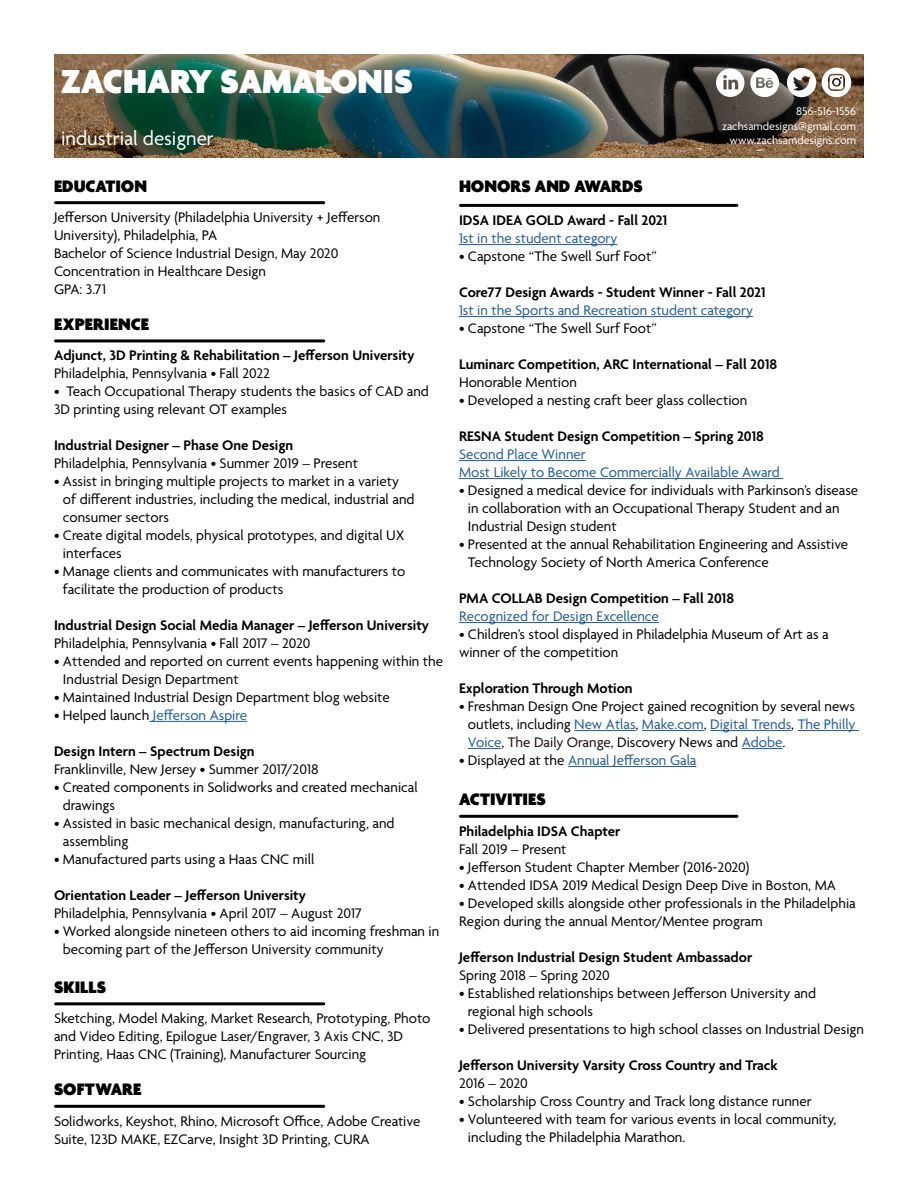
<style>
.page{position:relative;width:918px;height:1188px;background:#fff}
.page>*{position:absolute;margin:0;border:0;box-sizing:border-box;transform-origin:0 0}
.t1{font:900 36px "Agenda";color:#fff}
.t2{font:21px "Agenda";color:#fff}
.t3{font:900 18px "Agenda";color:#000}
.t4{font:15px/18px "Agenda";color:#000}
.t5{font:600 15px "Agenda";color:#000}
.t6{font:15px/18px "Agenda";color:#205d9e}
.t7{font:12px/14.4px "Agenda";color:#fff;text-align:right}
.s1{color:#000}
.s2{color:#205d9e}
.s3{color:#200b0c}
</style>
<div class="page">
<img style="left:54px;top:54px;width:810px;height:104px">
<hr style="left:56px;top:201px;width:268px;height:3px;background:#000">
<hr style="left:56px;top:339px;width:268px;height:3px;background:#000">
<hr style="left:149px;top:721px;width:98px;height:1px;background:#205d9e">
<hr style="left:56px;top:1002px;width:268px;height:3px;background:#000">
<hr style="left:56px;top:1105px;width:268px;height:3px;background:#000">
<hr style="left:460px;top:815px;width:277px;height:3px;background:#000">
<hr style="left:460px;top:204px;width:277px;height:3px;background:#000">
<hr style="left:459px;top:244px;width:158px;height:1px;background:#205d9e">
<hr style="left:459px;top:316px;width:294px;height:1px;background:#205d9e">
<hr style="left:459px;top:460px;width:127px;height:1px;background:#205d9e">
<hr style="left:459px;top:478px;width:324px;height:1px;background:#205d9e">
<hr style="left:459px;top:622px;width:200px;height:1px;background:#205d9e">
<hr style="left:574px;top:730px;width:62px;height:1px;background:#205d9e">
<hr style="left:642px;top:730px;width:62px;height:1px;background:#205d9e">
<hr style="left:710px;top:730px;width:81px;height:1px;background:#205d9e">
<hr style="left:798px;top:730px;width:61px;height:1px;background:#205d9e">
<hr style="left:468px;top:748px;width:33px;height:1px;background:#205d9e">
<hr style="left:742px;top:748px;width:41px;height:1px;background:#205d9e">
<hr style="left:568px;top:766px;width:128px;height:1px;background:#205d9e">
<svg style="left:716px;top:68px;width:64px;height:30px"></svg>
<svg style="left:787px;top:68px;width:29px;height:29px"></svg>
<svg style="left:822px;top:68px;width:29px;height:29px"></svg>
<h1 class="t1" style="left:61px;top:62px;width:353px">ZACHARY SAMALONIS</h1>
<h2 class="t2" style="left:61px;top:127px;width:154px">industrial designer</h2>
<p class="t3" style="left:54px;top:177px;width:94px">EDUCATION</p>
<p class="t4" style="left:54px;top:209px;width:328px">Jefferson University (Philadelphia University + Jefferson University), Philadelphia, PA<br>Bachelor of Science Industrial Design, May 2020<br>Concentration in Healthcare Design<br>GPA: 3.71</p>
<p class="t3" style="left:54px;top:315px;width:97px">EXPERIENCE</p>
<p class="t5" style="left:54px;top:347px;width:362px">Adjunct, 3D Printing &amp; Rehabilitation – Jefferson University</p>
<p class="t4" style="left:54px;top:365px;width:217px">Philadelphia, Pennsylvania • Fall 2022</p>
<p class="t4" style="left:54px;top:383px;width:376px">• Teach Occupational Therapy students the basics of CAD and<br>3D printing using relevant OT examples</p>
<p class="t5" style="left:54px;top:437px;width:241px">Industrial Designer – Phase One Design</p>
<p class="t4" style="left:54px;top:455px;width:305px">Philadelphia, Pennsylvania • Summer 2019 – Present</p>
<p class="t4" style="left:63px;top:473px;width:353px;text-indent:-9px">• Assist in bringing multiple projects to market in a variety of different industries, including the medical, industrial and consumer sectors</p>
<p class="t4" style="left:63px;top:527px;width:343px;text-indent:-9px">• Create digital models, physical prototypes, and digital UX interfaces</p>
<p class="t4" style="left:63px;top:563px;width:344px;text-indent:-9px">• Manage clients and communicates with manufacturers to facilitate the production of products</p>
<p class="t5" style="left:54px;top:617px;width:377px">Industrial Design Social Media Manager – Jefferson University</p>
<p class="t4" style="left:54px;top:635px;width:258px">Philadelphia, Pennsylvania • Fall 2017 – 2020</p>
<p class="t4" style="left:63px;top:653px;width:382px;text-indent:-9px">• Attended and reported on current events happening within the<br>Industrial Design Department</p>
<p class="t4" style="left:54px;top:689px;width:337px">• Maintained Industrial Design Department blog website</p>
<p class="t6" style="left:54px;top:707px;width:195px"><span class="s1">• Helped launch</span> Jefferson Aspire</p>
<p class="t5" style="left:54px;top:743px;width:202px">Design Intern – Spectrum Design</p>
<p class="t4" style="left:54px;top:761px;width:266px">Franklinville, New Jersey • Summer 2017/2018</p>
<p class="t4" style="left:63px;top:779px;width:356px;text-indent:-9px">• Created components in Solidworks and created mechanical drawings</p>
<p class="t4" style="left:63px;top:815px;width:333px;text-indent:-9px">• Assisted in basic mechanical design, manufacturing, and assembling</p>
<p class="t4" style="left:54px;top:851px;width:262px">• Manufactured parts using a Haas CNC mill</p>
<p class="t5" style="left:54px;top:887px;width:254px">Orientation Leader – Jefferson University</p>
<p class="t4" style="left:54px;top:905px;width:309px">Philadelphia, Pennsylvania • April 2017 – August 2017</p>
<p class="t4" style="left:63px;top:923px;width:378px;text-indent:-9px">• Worked alongside nineteen others to aid incoming freshman in becoming part of the Jefferson University community</p>
<p class="t3" style="left:54px;top:978px;width:54px">SKILLS</p>
<p class="t4" style="left:54px;top:1010px;width:378px">Sketching, Model Making, Market Research, Prototyping, Photo and Video Editing, Epilogue Laser/Engraver, 3 Axis CNC, 3D<br>Printing, Haas CNC (Training), Manufacturer Sourcing</p>
<p class="t3" style="left:54px;top:1080px;width:89px">SOFTWARE</p>
<p class="t4" style="left:54px;top:1113px;width:368px">Solidworks, Keyshot, Rhino, Microsoft Office, Adobe Creative<br>Suite, 123D MAKE, EZCarve, Insight 3D Printing, CURA</p>
<p class="t7" style="left:722px;top:105px;width:135px">856-516-1556 zachsamdesigns@gmail.com www.zachsamdesigns.com</p>
<p class="t3" style="left:459px;top:177px;width:185px">HONORS AND AWARDS</p>
<p class="t5" style="left:459px;top:212px;width:210px">IDSA IDEA GOLD Award - Fall 2021</p>
<p class="t6" style="left:459px;top:230px;width:160px">1st in the student category</p>
<p class="t4" style="left:459px;top:248px;width:199px">• Capstone “The Swell Surf Foot”</p>
<p class="t5" style="left:459px;top:284px;width:308px">Core77 Design Awards - Student Winner - Fall 2021</p>
<p class="t6" style="left:459px;top:302px;width:296px">1st in the Sports and Recreation student category</p>
<p class="t4" style="left:459px;top:320px;width:199px">• Capstone “The Swell Surf Foot”</p>
<p class="t5" style="left:459px;top:356px;width:320px">Luminarc Competition, ARC International – Fall 2018</p>
<p class="t4" style="left:459px;top:374px;width:119px">Honorable Mention</p>
<p class="t4" style="left:459px;top:392px;width:290px">• Developed a nesting craft beer glass collection</p>
<p class="t5" style="left:459px;top:428px;width:306px">RESNA Student Design Competition – Spring 2018</p>
<p class="t6" style="left:459px;top:446px;width:322px">Second Place Winner<br>Most Likely to Become Commercially Available Award</p>
<p class="t4" style="left:468px;top:482px;width:392px;text-indent:-9px">• Designed a medical device for individuals with Parkinson’s disease in collaboration with an Occupational Therapy Student and an<br>Industrial Design student</p>
<p class="t4" style="left:468px;top:536px;width:382px;text-indent:-9px">• Presented at the annual Rehabilitation Engineering and Assistive<br>Technology Society of North America Conference</p>
<p class="t5" style="left:459px;top:590px;width:277px">PMA COLLAB Design Competition – Fall 2018</p>
<p class="t6" style="left:459px;top:608px;width:201px">Recognized for Design Excellence</p>
<p class="t4" style="left:459px;top:626px;width:371px">• Children’s stool displayed in Philadelphia Museum of Art as a winner of the competition</p>
<p class="t5" style="left:459px;top:680px;width:175px">Exploration Through Motion</p>
<p class="t4" style="left:468px;top:698px;width:389px;text-align:justify;text-indent:-9px">• Freshman Design One Project gained recognition by several news outlets, including <span class="s2">New Atlas</span>, <span class="s2">Make.com</span>, <span class="s2">Digital Trends</span>, <span class="s2">The Philly Voice</span>, <span class="s3">The Daily Orange</span>, Discovery News and <span class="s2">Adobe</span>.</p>
<p class="t6" style="left:459px;top:752px;width:239px"><span class="s1">• Displayed at the</span> Annual Jefferson Gala</p>
<p class="t3" style="left:459px;top:790px;width:88px">ACTIVITIES</p>
<p class="t5" style="left:459px;top:823px;width:163px">Philadelphia IDSA Chapter</p>
<p class="t4" style="left:459px;top:841px;width:109px">Fall 2019 – Present</p>
<p class="t4" style="left:459px;top:859px;width:292px">• Jefferson Student Chapter Member (2016-2020)</p>
<p class="t4" style="left:459px;top:877px;width:379px">• Attended IDSA 2019 Medical Design Deep Dive in Boston, MA</p>
<p class="t4" style="left:459px;top:895px;width:398px">• Developed skills alongside other professionals in the Philadelphia<br>Region during the annual Mentor/Mentee program</p>
<p class="t5" style="left:459px;top:949px;width:295px">Jefferson Industrial Design Student Ambassador</p>
<p class="t4" style="left:459px;top:967px;width:152px">Spring 2018 – Spring 2020</p>
<p class="t4" style="left:468px;top:985px;width:350px;text-indent:-9px">• Established relationships between Jefferson University and regional high schools</p>
<p class="t4" style="left:459px;top:1021px;width:407px">• Delivered presentations to high school classes on Industrial Design</p>
<p class="t5" style="left:459px;top:1057px;width:320px">Jefferson University Varsity Cross Country and Track</p>
<p class="t4" style="left:459px;top:1075px;width:70px">2016 – 2020</p>
<p class="t4" style="left:459px;top:1093px;width:354px">• Scholarship Cross Country and Track long distance runner</p>
<p class="t4" style="left:468px;top:1111px;width:370px;text-indent:-9px">• Volunteered with team for various events in local community, including the Philadelphia Marathon.</p>
</div>
